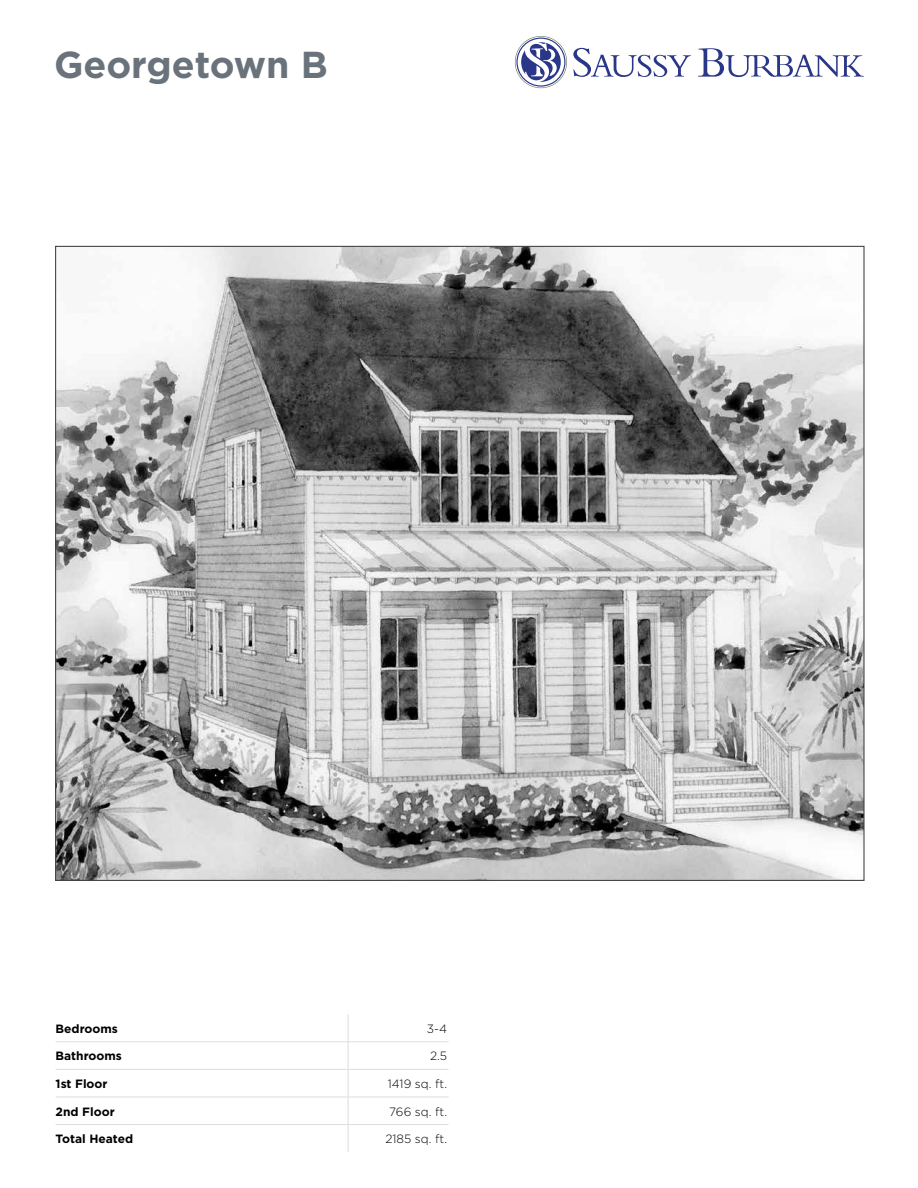
<style>
.page{position:relative;width:918px;height:1188px;background:#fff}
.page>*{position:absolute;margin:0;border:0;box-sizing:border-box;transform-origin:0 0}
.t1{font:700 37.5px "Gotham";color:#6a737b}
.t2{font:700 12px "Gotham";color:#000}
.t3{font:300 12px "Gotham";color:#000}
</style>
<div class="page">
<svg style="left:515px;top:36px;width:52px;height:52px"></svg>
<svg style="left:698px;top:48px;width:166px;height:29px"></svg>
<svg style="left:573px;top:48px;width:118px;height:29px"></svg>
<hr style="left:56px;top:1041px;width:292px;height:1px;background:#dcddde">
<hr style="left:348px;top:1041px;width:101px;height:1px;background:#dcddde">
<hr style="left:56px;top:1069px;width:292px;height:1px;background:#dcddde">
<hr style="left:348px;top:1069px;width:101px;height:1px;background:#dcddde">
<hr style="left:56px;top:1097px;width:292px;height:1px;background:#dcddde">
<hr style="left:348px;top:1097px;width:101px;height:1px;background:#dcddde">
<hr style="left:56px;top:1124px;width:292px;height:1px;background:#dcddde">
<hr style="left:348px;top:1124px;width:101px;height:1px;background:#dcddde">
<svg style="left:348px;top:1014px;width:1px;height:138px"></svg>
<img style="left:57px;top:248px;width:806px;height:631px">
<h1 class="t1" style="left:54px;top:39px;width:275px">Georgetown B</h1>
<p class="t2" style="left:56px;top:1021px;width:64px">Bedrooms</p>
<p class="t3" style="left:427px;top:1021px;width:22px">3-4</p>
<p class="t2" style="left:56px;top:1048px;width:68px">Bathrooms</p>
<p class="t3" style="left:430px;top:1049px;width:19px">2.5</p>
<p class="t2" style="left:56px;top:1076px;width:53px">1st Floor</p>
<p class="t3" style="left:388px;top:1076px;width:61px">1419 sq. ft.</p>
<p class="t2" style="left:56px;top:1103px;width:61px">2nd Floor</p>
<p class="t3" style="left:389px;top:1104px;width:59px">766 sq. ft.</p>
<p class="t2" style="left:56px;top:1131px;width:79px">Total Heated</p>
<p class="t3" style="left:385px;top:1131px;width:63px">2185 sq. ft.</p>
</div>
